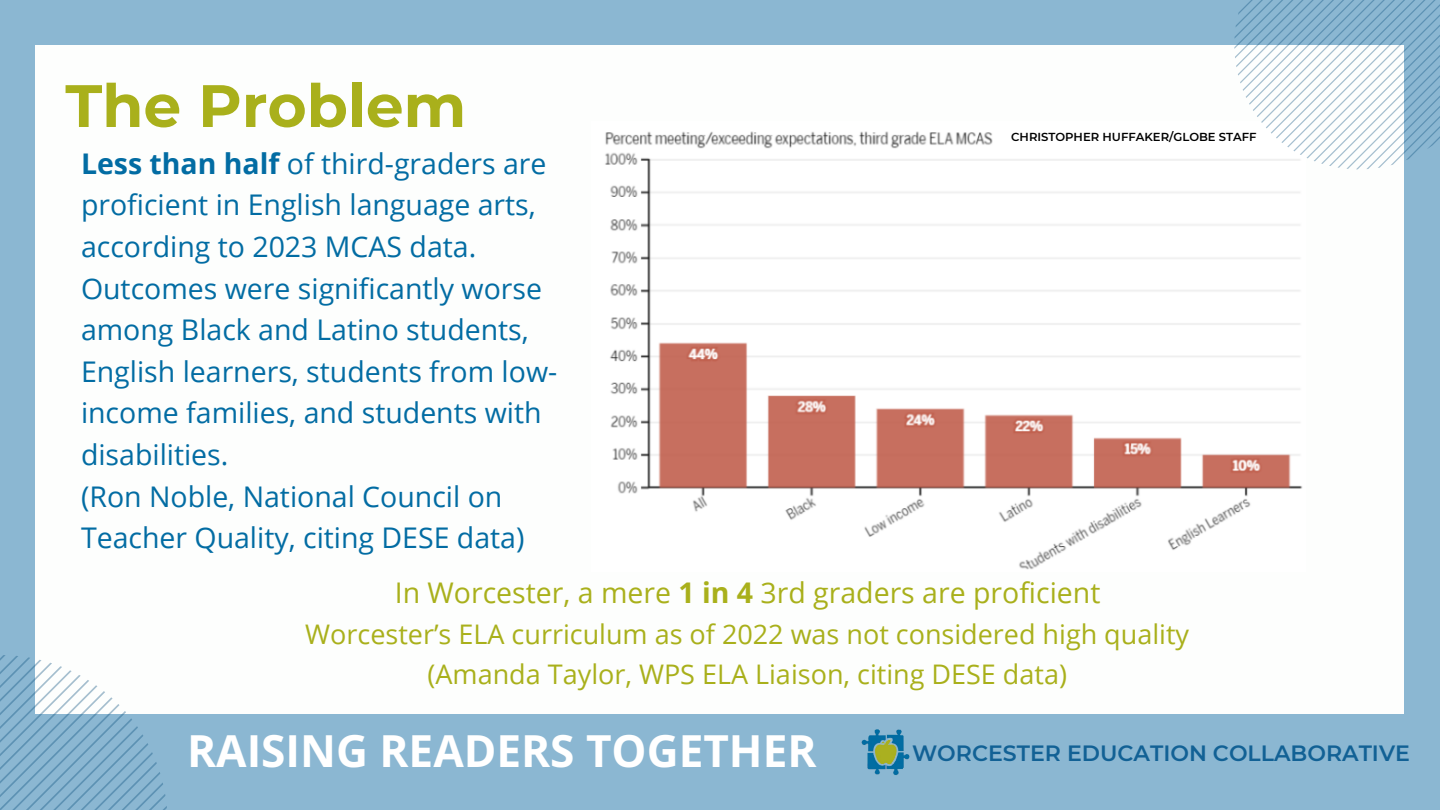
<style>
.page{position:relative;width:1440px;height:810px;background:#8bb7d2}
.page>*{position:absolute;margin:0;border:0;box-sizing:border-box;transform-origin:0 0}
.t1{font:700 59.7px "Montserrat";color:#a9b01b}
.t2{font:700 44.1px "Open Sans";color:#fff}
.t3{font:28.5px/41.7px "Open Sans";color:#026ca3}
.t4{font:28.5px "Open Sans";color:#a9b01b}
.t5{font:27px/40.5px "Open Sans";color:#a9b01b;text-align:center}
.t6{font:600 22.05px "Montserrat";color:#126195}
.t7{font:600 11.55px "Montserrat";color:#000}
.s1{font-weight:700}
</style>
<div class="page">
<div style="left:36px;top:45px;width:1368px;height:668px;background:#fdfefd"></div>
<img style="left:861px;top:729px;width:49px;height:46px">
<svg style="left:0;top:655px;width:167px;height:155px"></svg>
<img style="left:605px;top:131px;width:698px;height:439px">
<svg style="left:1234px;top:0;width:206px;height:169px"></svg>
<p class="t1" style="left:65px;top:69px;width:402px">The Problem</p>
<p class="t3" style="left:81px;top:142px;width:478px"><span class="s1">Less than half</span> of third-graders are proficient in English language arts, according to 2023 MCAS data.<br>Outcomes were significantly worse among Black and Latino students,<br>English learners, students from low&shy;income families, and students with disabilities.<br>(Ron Noble, National Council on<br>Teacher Quality, citing DESE data)</p>
<p class="t7" style="left:1011px;top:130px;width:247px">CHRISTOPHER HUFFAKER/GLOBE STAFF</p>
<h3 class="t4" style="left:395px;top:573px;width:707px">In Worcester, a mere <span class="s1">1 in 4</span> 3rd graders are proficient</h3>
<h3 class="t5" style="left:305px;top:613px;width:885px">Worcester’s ELA curriculum as of 2022 was not considered high quality (Amanda Taylor, WPS ELA Liaison, citing DESE data)</h3>
<h3 class="t2" style="left:187px;top:720px;width:631px">RAISING READERS TOGETHER</h3>
<p class="t6" style="left:912px;top:740px;width:499px">WORCESTER EDUCATION COLLABORATIVE</p>
</div>
